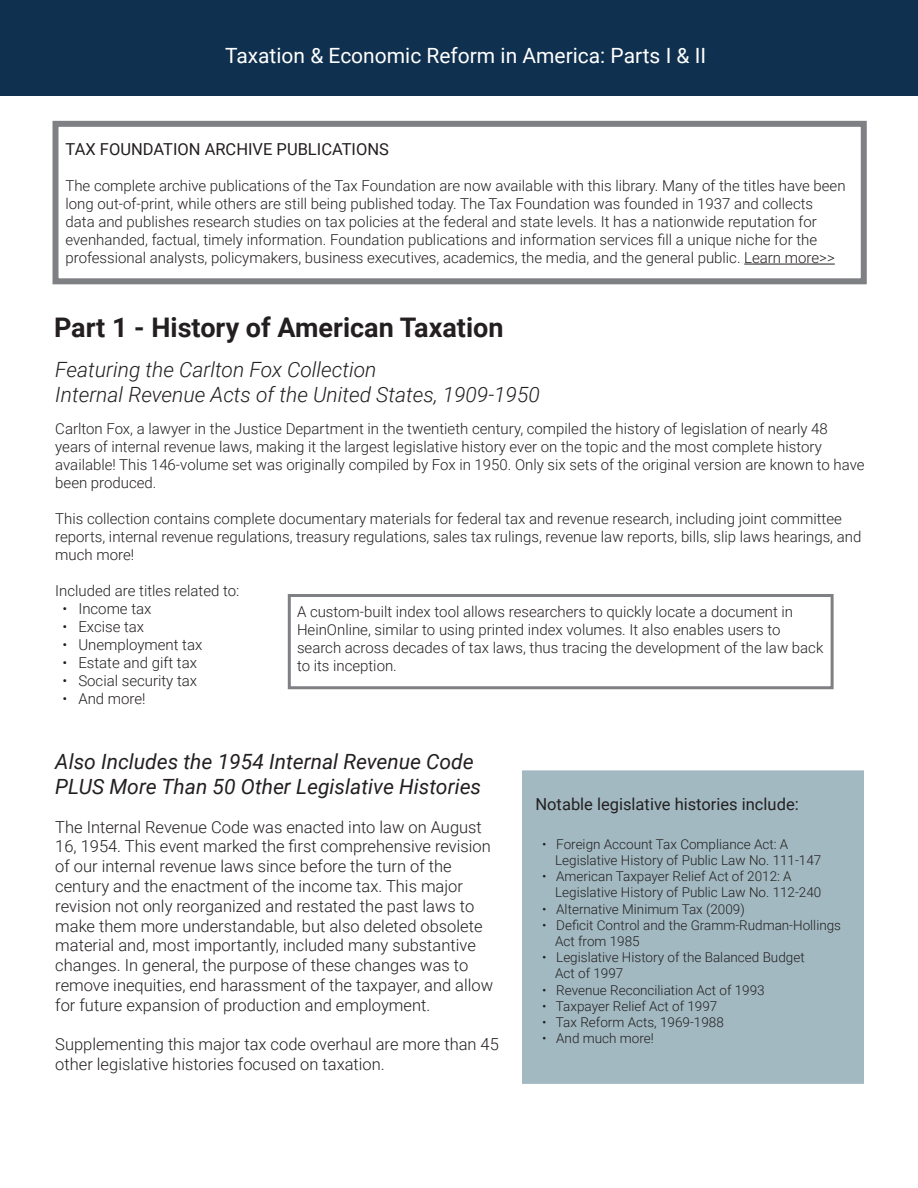
<style>
.page{position:relative;width:918px;height:1188px;background:#fff}
.page>*{position:absolute;margin:0;border:0;box-sizing:border-box;transform-origin:0 0}
.t1{font:700 27px "Roboto";color:#231f20}
.t2{font:italic 300 21px "Roboto";color:#231f20}
.t3{font:italic 21px/25.2px "Roboto";color:#231f20}
.t4{font:21px "Roboto";color:#fff}
.t5{font:300 16.5px/19.8px "Roboto";color:#231f20}
.t6{font:16.5px "Roboto";color:#231f20}
.t7{font:300 15px/18px "Roboto";color:#231f20}
.t8{font:300 13.5px "Roboto";color:#231f20}
</style>
<div class="page">
<div style="left:0;top:0;width:918px;height:95px;background:#0f304f"></div>
<hr style="left:744px;top:264px;width:91px;height:1px;background:#231f20">
<div style="left:522px;top:770px;width:342px;height:314px;background:#a2b9c1"></div>
<div style="left:288px;top:594px;width:546px;height:95px;border:3px solid #7e8083"></div>
<div style="left:52px;top:121px;width:815px;height:163px;border:6px solid #7e8083"></div>
<p class="t4" style="left:225px;top:41px;width:483px">Taxation &amp; Economic Reform in America: Parts I &amp; II</p>
<p class="t6" style="left:65px;top:138px;width:325px">TAX FOUNDATION ARCHIVE PUBLICATIONS</p>
<p class="t7" style="left:65px;top:176px;width:782px">The complete archive publications of the Tax Foundation are now available with this library. Many of the titles have been long out-of-print, while others are still being published today. The Tax Foundation was founded in 1937 and collects data and publishes research studies on tax policies at the federal and state levels. It has a nationwide reputation for evenhanded, factual, timely information. Foundation publications and information services fill a unique niche for the professional analysts, policymakers, business executives, academics, the media, and the general public. Learn more&gt;&gt;</p>
<p class="t1" style="left:54px;top:309px;width:451px">Part 1 - History of American Taxation</p>
<p class="t2" style="left:55px;top:355px;width:323px">Featuring the Carlton Fox Collection</p>
<p class="t2" style="left:55px;top:380px;width:486px">Internal Revenue Acts of the United States, 1909-1950</p>
<p class="t7" style="left:55px;top:419px;width:811px">Carlton Fox, a lawyer in the Justice Department in the twentieth century, compiled the history of legislation of nearly 48 years of internal revenue laws, making it the largest legislative history ever on the topic and the most complete history available! This 146-volume set was originally compiled by Fox in 1950. Only six sets of the original version are known to have been produced.</p>
<p class="t7" style="left:55px;top:509px;width:808px">This collection contains complete documentary materials for federal tax and revenue research, including joint committee reports, internal revenue regulations, treasury regulations, sales tax rulings, revenue law reports, bills, slip laws hearings, and much more!</p>
<p class="t7" style="left:55px;top:581px;width:186px">Included are titles related to:</p>
<p class="t7" style="left:63px;top:599px;width:90px">• Income tax</p>
<p class="t7" style="left:63px;top:617px;width:83px">• Excise tax</p>
<p class="t7" style="left:63px;top:635px;width:141px">• Unemployment tax</p>
<p class="t7" style="left:63px;top:653px;width:136px">• Estate and gift tax</p>
<p class="t7" style="left:63px;top:671px;width:136px">• Social security tax</p>
<p class="t7" style="left:63px;top:689px;width:85px">• And more!</p>
<p class="t7" style="left:297px;top:602px;width:528px">A custom-built index tool allows researchers to quickly locate a document in HeinOnline, similar to using printed index volumes. It also enables users to search across decades of tax laws, thus tracing the development of the law back to its inception.</p>
<p class="t3" style="left:55px;top:748px;width:427px">Also Includes the 1954 Internal Revenue Code<br>PLUS More Than 50 Other Legislative Histories</p>
<p class="t5" style="left:55px;top:816px;width:439px">The Internal Revenue Code was enacted into law on August 16, 1954. This event marked the first comprehensive revision of our internal revenue laws since before the turn of the century and the enactment of the income tax. This major revision not only reorganized and restated the past laws to make them more understandable, but also deleted obsolete material and, most importantly, included many substantive changes. In general, the purpose of these changes was to remove inequities, end harassment of the taxpayer, and allow for future expansion of production and employment.</p>
<p class="t5" style="left:55px;top:1034px;width:445px">Supplementing this major tax code overhaul are more than 45 other legislative histories focused on taxation.</p>
<p class="t6" style="left:535px;top:793px;width:265px">Notable legislative histories include:</p>
<p class="t8" style="left:542px;top:835px;width:248px">• Foreign Account Tax Compliance Act: A</p>
<p class="t8" style="left:555px;top:851px;width:268px">Legislative History of Public Law No. 111-147</p>
<p class="t8" style="left:542px;top:867px;width:251px">• American Taxpayer Relief Act of 2012: A</p>
<p class="t8" style="left:555px;top:883px;width:268px">Legislative History of Public Law No. 112-240</p>
<p class="t8" style="left:542px;top:899px;width:204px">• Alternative Minimum Tax (2009)</p>
<p class="t8" style="left:542px;top:916px;width:301px">• Deficit Control and the Gramm-Rudman-Hollings</p>
<p class="t8" style="left:555px;top:932px;width:86px">Act from 1985</p>
<p class="t8" style="left:542px;top:948px;width:264px">• Legislative History of the Balanced Budget</p>
<p class="t8" style="left:555px;top:964px;width:70px">Act of 1997</p>
<p class="t8" style="left:542px;top:980px;width:224px">• Revenue Reconciliation Act of 1993</p>
<p class="t8" style="left:542px;top:997px;width:177px">• Taxpayer Relief Act of 1997</p>
<p class="t8" style="left:542px;top:1013px;width:183px">• Tax Reform Acts, 1969-1988</p>
<p class="t8" style="left:542px;top:1029px;width:113px">• And much more!</p>
</div>
